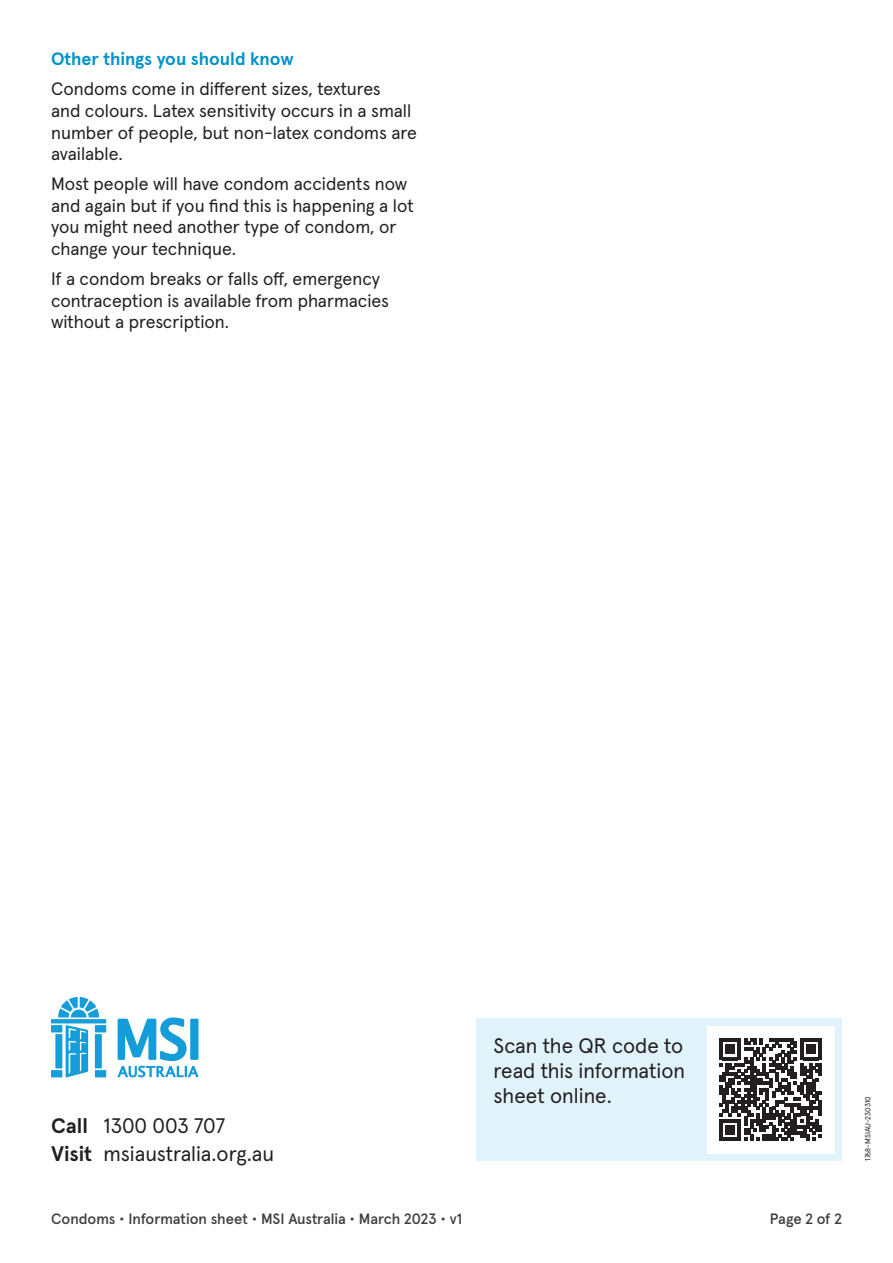
<style>
.page{position:relative;width:893px;height:1263px;background:#fff}
.page>*{position:absolute;margin:0;border:0;box-sizing:border-box;transform-origin:0 0}
.Body_Copy{font:21px/24.6px "Apercu Pro";color:#231f20;text-align:justify}
.Body_Copy-2{font:18px/21.6px "Apercu Pro";color:#231f20}
.t1{font:700 18px "Apercu Pro";color:#0092c8}
.t2{font:500 15px "Apercu Pro";letter-spacing:-.005em;color:#3e3e3f}
.Body_Copytext_-_Inli{font:7.5px "Apercu Pro";color:#231f20}
.s1{font-weight:700}
</style>
<div class="page">
<svg style="left:51px;top:997px;width:55px;height:80px"></svg>
<svg style="left:118px;top:1017px;width:81px;height:60px"></svg>
<div style="left:476px;top:1018px;width:366px;height:143px;background:#e0f2fa"></div>
<div style="left:707px;top:1026px;width:127px;height:127px;background:#fff"></div>
<svg style="left:719px;top:1038px;width:103px;height:103px"></svg>
<h1 class="t1" style="left:51px;top:45px;width:244px">Other things you should know</h1>
<p class="Body_Copy-2" style="left:51px;top:77px;width:367px">Condoms come in different sizes, textures<br>and colours. Latex sensitivity occurs in a small number of people, but non-latex condoms are available.</p>
<p class="Body_Copy-2" style="left:51px;top:172px;width:364px">Most people will have condom accidents now and again but if you find this is happening a lot you might need another type of condom, or change your technique.</p>
<p class="Body_Copy-2" style="left:51px;top:267px;width:339px">If a condom breaks or falls off, emergency contraception is available from pharmacies without a prescription.</p>
<p class="Body_Copy" style="left:51px;top:1112px;width:176px"><span class="s1">Call</span> 1300 003 707</p>
<p class="Body_Copy" style="left:51px;top:1139px;width:225px"><span class="s1">Visit</span> msiaustralia.org.au</p>
<p class="Body_Copy" style="left:494px;top:1032px;width:193px">Scan the QR code to read this information sheet online.</p>
<p class="t2" style="left:51px;top:1207px;width:413px">Condoms • Information sheet • MSI Australia • March 2023 • v1</p>
<p class="t2" style="left:770px;top:1207px;width:74px">Page 2 of 2</p>
<p class="Body_Copytext_-_Inli" style="left:862px;top:1161px;width:66px;rotate:-90deg">1768-MSIAU-230310</p>
</div>
